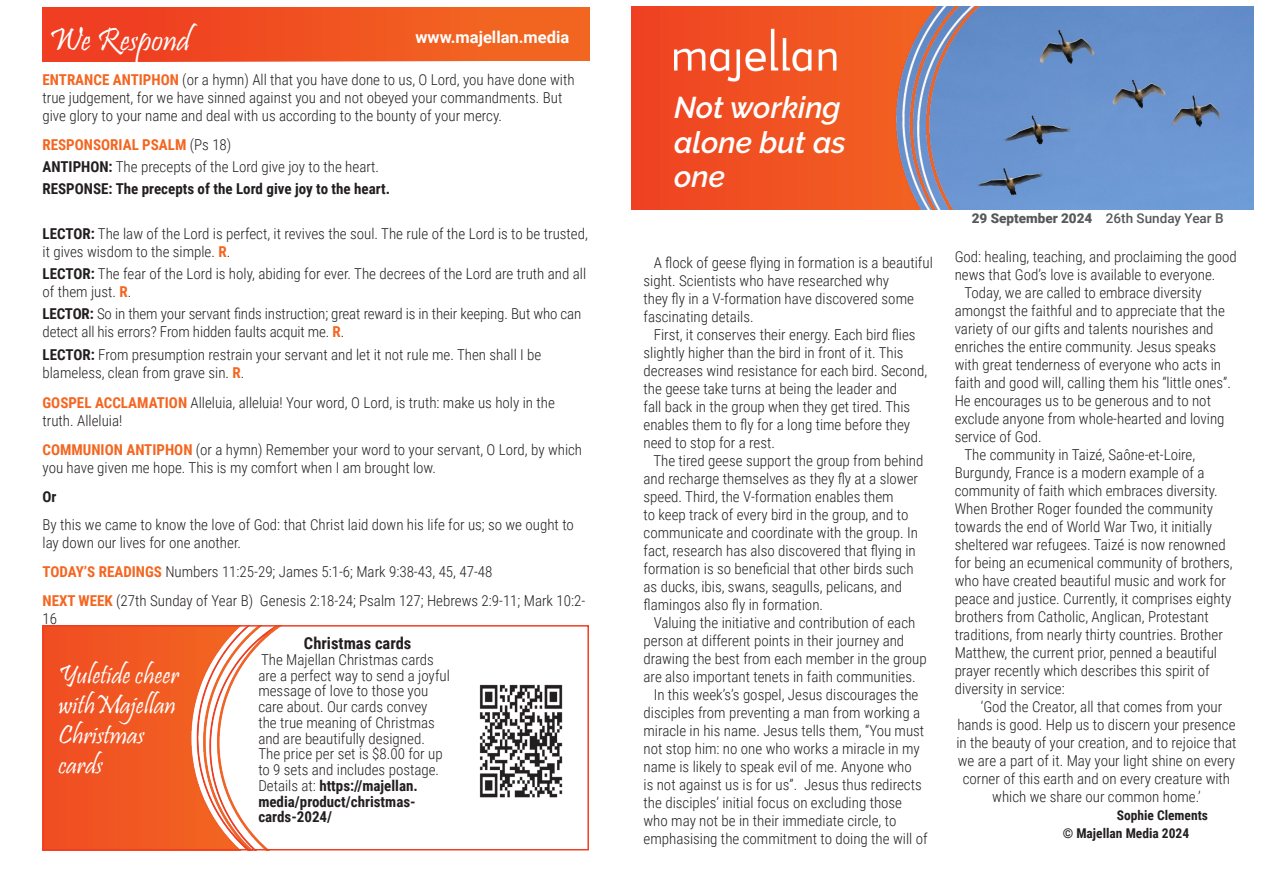
<style>
.page{position:relative;width:1263px;height:893px;background:#fff}
.page>*{position:absolute;margin:0;border:0;box-sizing:border-box;transform-origin:0 0}
.We_Respond_white_A4{font:33px "Pristina";color:#fff}
.Heading_white_A4_tem{font:italic 600 30px/34.5px "Raleway";color:#fff}
.Advert_heading_white{font:27px/30px "Pristina";color:#fff}
.Website_white{font:700 16.5px "Roboto";color:#fff}
.Advert{font:700 16.5px "Roboto Condensed";color:#231f20}
.Copyright_date{font:300 15px/18px "Roboto Condensed";color:#231f20}
.Body_2_5mm{font:300 15px/18px "Roboto Condensed";color:#231f20}
.Body_1mm{font:300 15px/18px "Roboto Condensed";color:#231f20}
.Advert-2{font:300 15px/15.8px "Roboto Condensed";color:#231f20}
.Body_3mm{font:300 15px/18px "Roboto Condensed";color:#231f20}
.Body_1mm_bold{font:700 15px "Roboto Condensed";color:#231f20}
.Body_2_5mm-2{font:700 15px "Roboto Condensed";color:#f36621}
.Body_2_5mm-3{font:700 15px "Roboto Condensed";color:#231f20}
.Copyright_date-2{font:700 13.5px "Roboto Condensed";color:#231f20}
.Date{font:900 13.5px "Roboto";color:#57585a}
.s1{font-weight:700;color:#f36621}
.s2{font-weight:300;color:#231f20}
.s3{font-weight:700}
.s4{font-weight:500}
</style>
<div class="page">
<img style="left:46px;top:628px;width:233px;height:219px">
<div style="left:43px;top:7px;width:537px;height:55px;background:linear-gradient(to right,#ee3822,#f36a21)"></div>
<div style="left:43px;top:625px;width:546px;height:225px;border:2px solid #ef3e22"></div>
<img style="left:1027px;top:7px;width:226px;height:202px">
<img style="left:631px;top:7px;width:396px;height:202px">
<img style="left:674px;top:28px;width:181px;height:66px">
<img style="left:479px;top:684px;width:84px;height:114px">
<p class="We_Respond_white_A4" style="left:49px;top:21px;width:143px">We Respond</p>
<p class="Website_white" style="left:415px;top:25px;width:155px">www.majellan.media</p>
<p class="Body_2_5mm" style="left:43px;top:70px;width:533px"><span class="s1">ENTRANCE ANTIPHON</span> (or a hymn) All that you have done to us, O Lord, you have done with true judgement, for we have sinned against you and not obeyed your commandments. But give glory to your name and deal with us according to the bounty of your mercy.</p>
<p class="Body_2_5mm-2" style="left:43px;top:134px;width:190px">RESPONSORIAL PSALM <span class="s2">(Ps 18)</span></p>
<p class="Body_1mm" style="left:43px;top:157px;width:338px"><span class="s3">ANTIPHON:</span> The precepts of the Lord give joy to the heart.</p>
<p class="Body_1mm_bold" style="left:43px;top:179px;width:349px">RESPONSE: The precepts of the Lord give joy to the heart.</p>
<p class="Body_1mm" style="left:43px;top:224px;width:547px"><span class="s3">LECTOR:</span> The law of the Lord is perfect, it revives the soul. The rule of the Lord is to be trusted, it gives wisdom to the simple. <span class="s1">R</span>.</p>
<p class="Body_1mm" style="left:43px;top:264px;width:545px"><span class="s3">LECTOR:</span> The fear of the Lord is holy, abiding for ever. The decrees of the Lord are truth and all of them just. <span class="s1">R</span>.</p>
<p class="Body_1mm" style="left:43px;top:304px;width:540px"><span class="s3">LECTOR:</span> So in them your servant finds instruction; great reward is in their keeping. But who can detect all his errors? From hidden faults acquit me. <span class="s1">R</span>.</p>
<p class="Body_1mm" style="left:43px;top:345px;width:500px"><span class="s3">LECTOR:</span> From presumption restrain your servant and let it not rule me. Then shall I be blameless, clean from grave sin. <span class="s1">R</span>.</p>
<p class="Body_3mm" style="left:43px;top:393px;width:514px"><span class="s1">GOSPEL ACCLAMATION</span> Alleluia, alleluia! Your word, O Lord, is truth: make us holy in the truth. Alleluia!</p>
<p class="Body_2_5mm" style="left:43px;top:440px;width:541px"><span class="s1">COMMUNION ANTIPHON</span> (or a hymn) Remember your word to your servant, O Lord, by which you have given me hope. This is my comfort when I am brought low.</p>
<p class="Body_2_5mm-3" style="left:43px;top:486px;width:16px">Or</p>
<p class="Body_2_5mm" style="left:43px;top:515px;width:533px">By this we came to know the love of God: that Christ laid down his life for us; so we ought to lay down our lives for one another.</p>
<p class="Body_2_5mm" style="left:43px;top:562px;width:451px"><span class="s1">TODAY’S READINGS</span> Numbers 11:25-29; James 5:1-6; Mark 9:38-43, 45, 47-48</p>
<p class="Body_2_5mm" style="left:43px;top:591px;width:544px"><span class="s1">NEXT WEEK</span> (27th Sunday of Year B) Genesis 2:18-24; Psalm 127; Hebrews 2:9-11; Mark 10:2-<br>16</p>
<p class="Advert_heading_white" style="left:58px;top:663px;width:122px">Yuletide cheer withMajellan<br>Christmas cards</p>
<p class="Advert" style="left:304px;top:632px;width:109px">Christmas cards</p>
<p class="Advert-2" style="left:258px;top:651px;width:193px">The Majellan Christmas cards are a perfect way to send a joyful message of love to those you care about. Our cards convey<br>the true meaning of Christmas and are beautifully designed.<br>The price per set is $8.00 for up to 9 sets and includes postage.<br>Details at: <span class="s3">https://majellan. media/product/christmas&shy;cards-2024/</span></p>
<p class="Heading_white_A4_tem" style="left:674px;top:90px;width:173px">Not working alone but as one</p>
<p class="Copyright_date" style="left:643px;top:253px;width:291px;text-indent:10px">A flock of geese flying in formation is a beautiful sight. Scientists who have researched why<br>they fly in a V-formation have discovered some fascinating details.</p>
<p class="Copyright_date" style="left:643px;top:325px;width:285px;text-indent:10px">First, it conserves their energy. Each bird flies slightly higher than the bird in front of it. This decreases wind resistance for each bird. Second, the geese take turns at being the leader and<br>fall back in the group when they get tired. This enables them to fly for a long time before they need to stop for a rest.</p>
<p class="Copyright_date" style="left:643px;top:451px;width:281px;text-indent:10px">The tired geese support the group from behind and recharge themselves as they fly at a slower speed. Third, the V-formation enables them<br>to keep track of every bird in the group, and to communicate and coordinate with the group. In fact, research has also discovered that flying in formation is so beneficial that other birds such as ducks, ibis, swans, seagulls, pelicans, and flamingos also fly in formation.</p>
<p class="Copyright_date" style="left:643px;top:613px;width:285px;text-indent:10px">Valuing the initiative and contribution of each person at different points in their journey and drawing the best from each member in the group are also important tenets in faith communities.</p>
<p class="Copyright_date" style="left:643px;top:685px;width:285px;text-indent:10px">In this week’s’s gospel, Jesus discourages the disciples from preventing a man from working a miracle in his name. Jesus tells them, “You must not stop him: no one who works a miracle in my name is likely to speak evil of me. Anyone who<br>is not against us is for us”. Jesus thus redirects the disciples’ initial focus on excluding those who may not be in their immediate circle, to emphasising the commitment to doing the will of</p>
<p class="Date" style="left:972px;top:209px;width:253px">29 September 2024 <span class="s4">26th Sunday Year B</span></p>
<p class="Copyright_date" style="left:955px;top:247px;width:284px">God: healing, teaching, and proclaiming the good news that God’s love is available to everyone.</p>
<p class="Copyright_date" style="left:955px;top:283px;width:278px;text-indent:10px">Today, we are called to embrace diversity amongst the faithful and to appreciate that the variety of our gifts and talents nourishes and enriches the entire community. Jesus speaks with great tenderness of everyone who acts in faith and good will, calling them his “little ones”.<br>He encourages us to be generous and to not exclude anyone from whole-hearted and loving service of God.</p>
<p class="Copyright_date" style="left:955px;top:445px;width:280px;text-indent:10px">The community in Taizé, Saône-et-Loire, Burgundy, France is a modern example of a community of faith which embraces diversity.<br>When Brother Roger founded the community towards the end of World War Two, it initially sheltered war refugees. Taizé is now renowned for being an ecumenical community of brothers, who have created beautiful music and work for peace and justice. Currently, it comprises eighty brothers from Catholic, Anglican, Protestant traditions, from nearly thirty countries. Brother Matthew, the current prior, penned a beautiful prayer recently which describes this spirit of diversity in service:</p>
<p class="Copyright_date" style="left:981px;top:697px;width:243px">‘God the Creator, all that comes from your</p>
<p class="Copyright_date" style="left:957px;top:715px;width:280px">hands is good. Help us to discern your presence</p>
<p class="Copyright_date" style="left:956px;top:733px;width:282px">in the beauty of your creation, and to rejoice that</p>
<p class="Copyright_date" style="left:958px;top:751px;width:279px">we are a part of it. May your light shine on every</p>
<p class="Copyright_date" style="left:963px;top:769px;width:269px">corner of this earth and on every creature with</p>
<p class="Copyright_date" style="left:992px;top:787px;width:210px">which we share our common home.’</p>
<p class="Copyright_date-2" style="left:1117px;top:806px;width:93px">Sophie Clements</p>
<p class="Copyright_date-2" style="left:1063px;top:824px;width:128px">© Majellan Media 2024</p>
</div>
